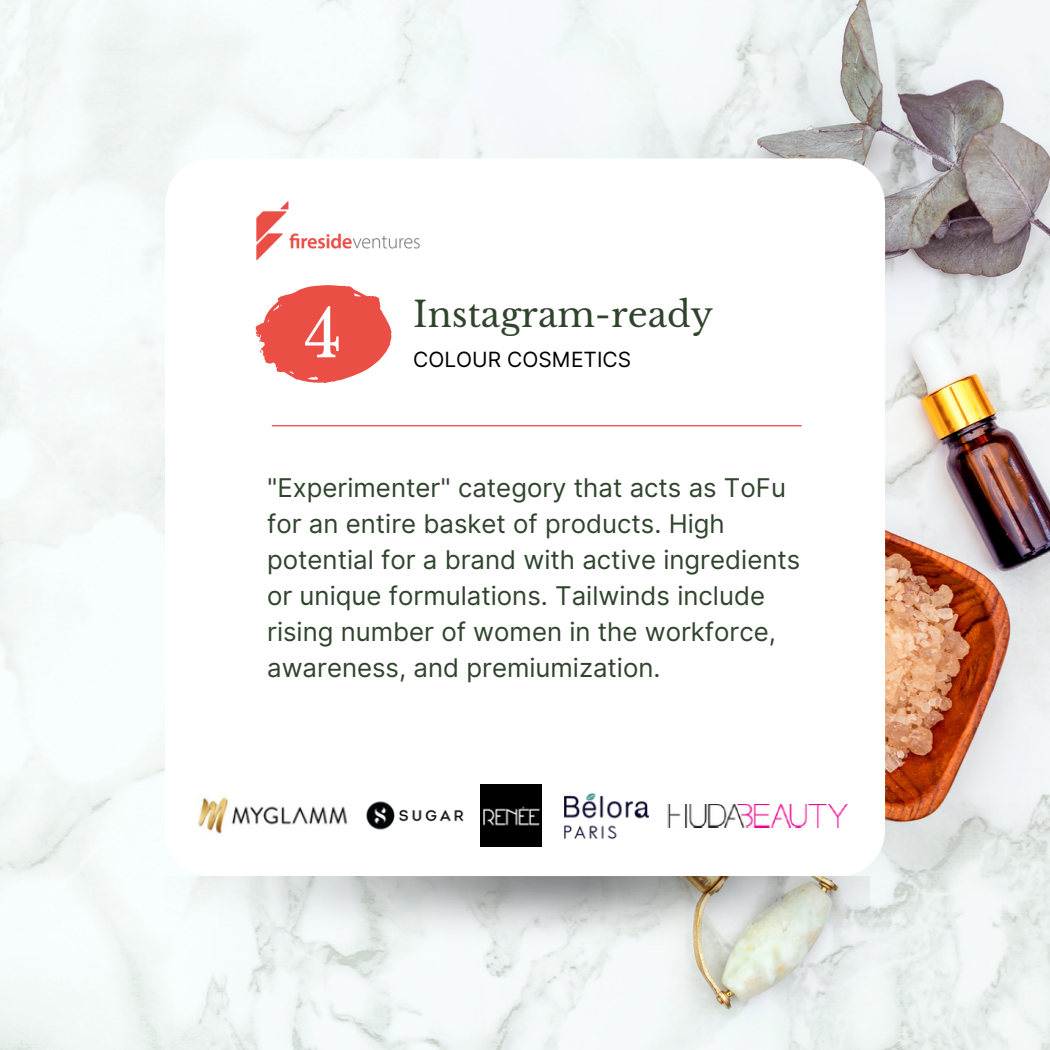
<style>
.page{position:relative;width:1050px;height:1050px;background:#fff}
.page>*{position:absolute;margin:0;border:0;box-sizing:border-box;transform-origin:0 0}
.t1{font:65.62px "Libre Baskerville";color:#fff}
.t2{font:35px "Libre Baskerville";color:#30442d}
.t3{font:25.72px/36.1px "Inter";color:#30442d}
.t4{font:21px "Inter";color:#000}
</style>
<div class="page">
<img style="left:0;top:0;width:1050px;height:1050px">
<div style="left:165px;top:158px;width:720px;height:718px;background:#fff;border-radius:47px"></div>
<img style="left:165px;top:877px;width:705px;height:68px">
<hr style="left:272px;top:425px;width:529px;height:1px;background:#ea4e45">
<svg style="left:255px;top:285px;width:137px;height:99px"></svg>
<img style="left:256px;top:201px;width:164px;height:60px">
<img style="left:198px;top:797px;width:150px;height:40px">
<img style="left:366px;top:801px;width:98px;height:29px">
<img style="left:480px;top:785px;width:62px;height:61px">
<img style="left:565px;top:793px;width:84px;height:46px">
<img style="left:667px;top:804px;width:180px;height:24px">
<p class="t1" style="left:304px;top:294px;width:40px">4</p>
<p class="t2" style="left:413px;top:293px;width:301px">Instagram-ready</p>
<p class="t4" style="left:413px;top:347px;width:220px">COLOUR COSMETICS</p>
<p class="t3" style="left:267px;top:470px;width:535px">"Experimenter" category that acts as ToFu for an entire basket of products. High potential for a brand with active ingredients or unique formulations. Tailwinds include rising number of women in the workforce, awareness, and premiumization.</p>
</div>
